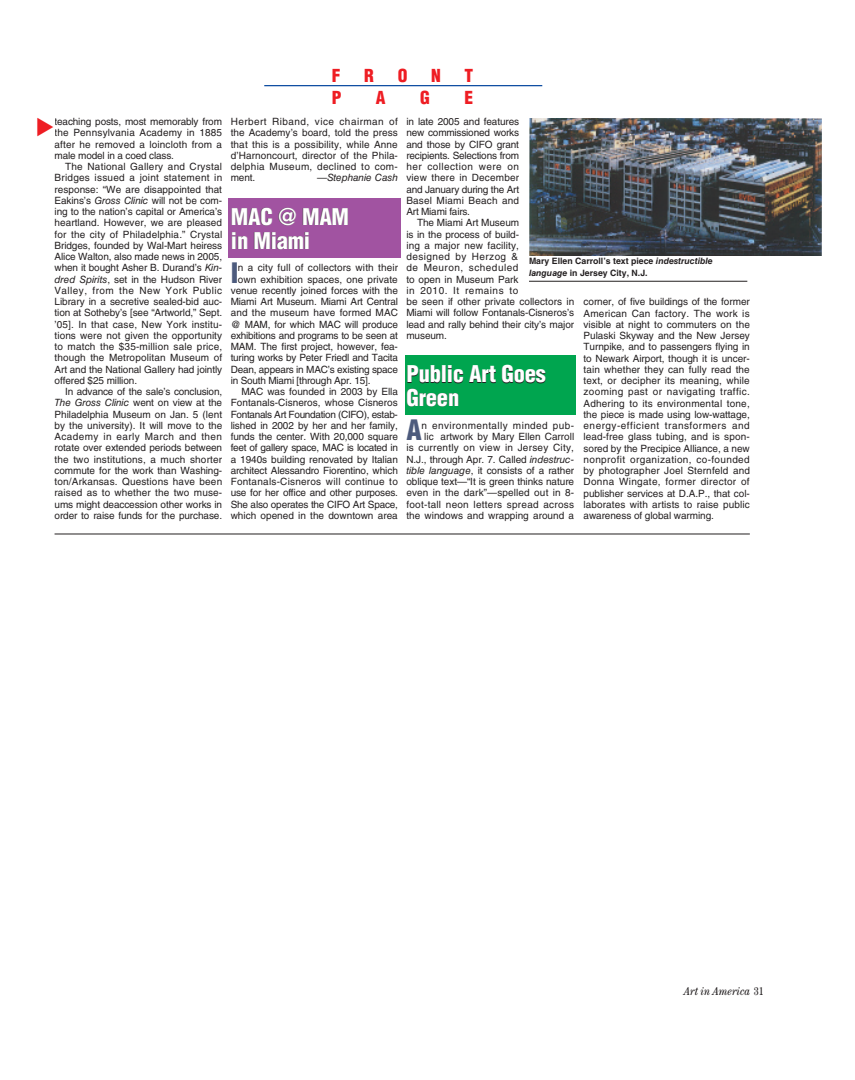
<style>
.page{position:relative;width:855px;height:1080px;background:#fff}
.page>*{position:absolute;margin:0;border:0;box-sizing:border-box;transform-origin:0 0}
.t1{font:900 condensed 27.5px "Helvetica LT Std";color:#4d5b7d}
.t2{font:900 condensed 22.5px/23.8px "Helvetica LT Std";letter-spacing:-.01em;color:#fff}
.t3{font:900 condensed 17.5px "Helvetica LT Std";color:#ee1d23}
.t4{font:italic condensed 11.25px "Century Std";color:#231f20}
.t5{font:10px/11.2px "Helvetica LT Std";letter-spacing:-.005em;color:#231f20;text-align:justify}
.t6{font:10px "Helvetica LT Std";letter-spacing:-.03em;color:#231f20}
.t7{font:10px "Helvetica LT Std";letter-spacing:.025em;color:#231f20}
.t8{font:italic 10px "Helvetica LT Std";letter-spacing:-.01em;color:#231f20}
.t9{font:700 8.75px/11.2px "Helvetica LT Std";color:#231f20}
.s1{font-style:italic}
.s2{font-style:normal}
</style>
<div class="page">
<div style="left:405px;top:355px;width:171px;height:60px;background:#00a54f"></div>
<div style="left:228px;top:198px;width:173px;height:59px;background:#a153a1"></div>
<hr style="left:264px;top:85px;width:278px;height:1px;background:#0d4da1">
<img style="left:530px;top:118px;width:292px;height:138px">
<hr style="left:529px;top:281px;width:218px;height:1px;background:#231f20">
<hr style="left:55px;top:534px;width:695px;height:1px;background:#231f20">
<p class="t5" style="left:55px;top:116px;width:169px">teaching posts, most memorably from the Pennsylvania Academy in 1885 after he removed a loincloth from a male model in a coed class.</p>
<p class="t5" style="left:55px;top:161px;width:169px;text-indent:11px">The National Gallery and Crystal Bridges issued a joint statement in response: “We are disappointed that Eakins’s <span class="s1">Gross Clinic</span> will not be com&shy;ing to the nation’s capital or America’s heartland. However, we are pleased for the city of Philadelphia.” Crystal Bridges, founded by Wal-Mart heiress Alice Walton, also made news in 2005, when it bought Asher B. Durand’s <span class="s1">Kin&shy;dred Spirits</span>, set in the Hudson River Valley, from the New York Public Library in a secretive sealed-bid auc&shy;tion at Sotheby’s [see “Artworld,” Sept. ’05]. In that case, New York institu&shy;tions were not given the opportunity to match the $35-million sale price, though the Metropolitan Museum of Art and the National Gallery had jointly offered $25 million.</p>
<p class="t5" style="left:55px;top:386px;width:169px;text-indent:11px">In advance of the sale’s conclusion, <span class="s1">The Gross Clinic</span> went on view at the Philadelphia Museum on Jan. 5 (lent by the university). It will move to the Academy in early March and then rotate over extended periods between the two institutions, a much shorter commute for the work than Washing&shy;ton/Arkansas. Questions have been raised as to whether the two muse&shy;ums might deaccession other works in order to raise funds for the purchase.</p>
<h3 class="t3" style="left:332px;top:64px;width:9px">f</h3>
<h3 class="t3" style="left:364px;top:64px;width:11px">r</h3>
<h3 class="t3" style="left:398px;top:64px;width:11px">o</h3>
<h3 class="t3" style="left:431px;top:64px;width:11px">n</h3>
<h3 class="t3" style="left:465px;top:64px;width:10px">t</h3>
<h3 class="t3" style="left:332px;top:87px;width:10px">p</h3>
<h3 class="t3" style="left:376px;top:87px;width:11px">a</h3>
<h3 class="t3" style="left:420px;top:87px;width:11px">g</h3>
<h3 class="t3" style="left:465px;top:87px;width:9px">e</h3>
<p class="t5" style="left:231px;top:116px;width:169px">Herbert Riband, vice chairman of the Academy’s board, told the press that this is a possibility, while Anne d’Harnoncourt, director of the Phila&shy;delphia Museum, declined to com&shy;ment.</p>
<p class="t8" style="left:317px;top:172px;width:82px"><span class="s2">—</span>Stephanie Cash</p>
<h2 class="t2" style="left:231px;top:205px;width:120px">MAC @ MAM in Miami</h2>
<h1 class="t1" style="left:231px;top:255px;width:9px">I</h1>
<p class="t5" style="left:238px;top:262px;width:162px">n a city full of collectors with their</p>
<p class="t5" style="left:238px;top:274px;width:162px">own exhibition spaces, one private</p>
<p class="t5" style="left:231px;top:285px;width:169px">venue recently joined forces with the</p>
<p class="t5" style="left:231px;top:296px;width:169px">Miami Art Museum. Miami Art Central</p>
<p class="t5" style="left:231px;top:307px;width:169px">and the museum have formed MAC</p>
<p class="t5" style="left:231px;top:319px;width:169px">@ MAM, for which MAC will produce</p>
<p class="t5" style="left:231px;top:330px;width:169px">exhibitions and programs to be seen at</p>
<p class="t5" style="left:231px;top:341px;width:169px">MAM. The first project, however, fea-</p>
<p class="t5" style="left:231px;top:352px;width:169px">turing works by Peter Friedl and Tacita</p>
<p class="t5" style="left:231px;top:364px;width:169px">Dean, appears in MAC’s existing space</p>
<p class="t5" style="left:231px;top:375px;width:141px">in South Miami [through Apr. 15].</p>
<p class="t5" style="left:241px;top:386px;width:158px">MAC was founded in 2003 by Ella</p>
<p class="t5" style="left:231px;top:397px;width:169px">Fontanals-Cisneros, whose Cisneros</p>
<p class="t6" style="left:231px;top:408px;width:169px">Fontanals Art Foundation (CIFO), estab-</p>
<p class="t5" style="left:231px;top:420px;width:169px">lished in 2002 by her and her family,</p>
<p class="t5" style="left:231px;top:431px;width:169px">funds the center. With 20,000 square</p>
<p class="t6" style="left:231px;top:442px;width:169px">feet of gallery space, MAC is located in</p>
<p class="t5" style="left:231px;top:454px;width:169px">a 1940s building renovated by Italian</p>
<p class="t5" style="left:231px;top:465px;width:169px">architect Alessandro Fiorentino, which</p>
<p class="t7" style="left:231px;top:476px;width:169px">Fontanals-Cisneros will continue to</p>
<p class="t5" style="left:231px;top:487px;width:169px">use for her office and other purposes.</p>
<p class="t5" style="left:231px;top:499px;width:169px">She also operates the CIFO Art Space,</p>
<p class="t5" style="left:231px;top:510px;width:169px">which opened in the downtown area</p>
<p class="t5" style="left:406px;top:116px;width:114px">in late 2005 and features new commissioned works and those by CIFO grant recipients. Selections from her collection were on view there in December and January during the Art Basel Miami Beach and Art Miami fairs.</p>
<p class="t5" style="left:406px;top:217px;width:169px;text-align:left;text-indent:11px">The Miami Art Museum<br>is in the process of build-<br>ing a major new facility,<br>designed by Herzog &amp;<br>de Meuron, scheduled<br>to open in Museum Park<br>in 2010. It remains to<br>be seen if other private collectors in<br>Miami will follow Fontanals-Cisneros’s lead and rally behind their city’s major museum.</p>
<p class="t9" style="left:529px;top:256px;width:185px">Mary Ellen Carroll’s text piece <span class="s1">indestructible language</span> in Jersey City, N.J.</p>
<p class="t5" style="left:584px;top:296px;width:168px">corner, of five buildings of the former American Can factory. The work is visible at night to commuters on the Pulaski Skyway and the New Jersey Turnpike, and to passengers flying in to Newark Airport, though it is uncer&shy;tain whether they can fully read the text, or decipher its meaning, while zooming past or navigating traffic.<br>Adhering to its environmental tone, the piece is made using low-wattage, energy-efficient transformers and lead-free glass tubing, and is spon&shy;sored by the Precipice Alliance, a new nonprofit organization, co-founded by photographer Joel Sternfeld and Donna Wingate, former director of publisher services at D.A.P., that col&shy;laborates with artists to raise public awareness of global warming.</p>
<h2 class="t2" style="left:406px;top:362px;width:141px">Public Art Goes<br>Green</h2>
<h1 class="t1" style="left:406px;top:413px;width:16px">A</h1>
<p class="t5" style="left:406px;top:420px;width:169px;text-align:right">n environmentally minded pub-<br>lic artwork by Mary Ellen Carroll<br>is currently on view in Jersey City, N.J., through Apr. 7. Called <span class="s1">indestruc&shy;tible language</span>, it consists of a rather oblique text—“It is green thinks nature even in the dark”—spelled out in 8- foot-tall neon letters spread across the windows and wrapping around a</p>
<p class="t4" style="left:684px;top:985px;width:81px">Art in America <span class="s2">31</span></p>
</div>
